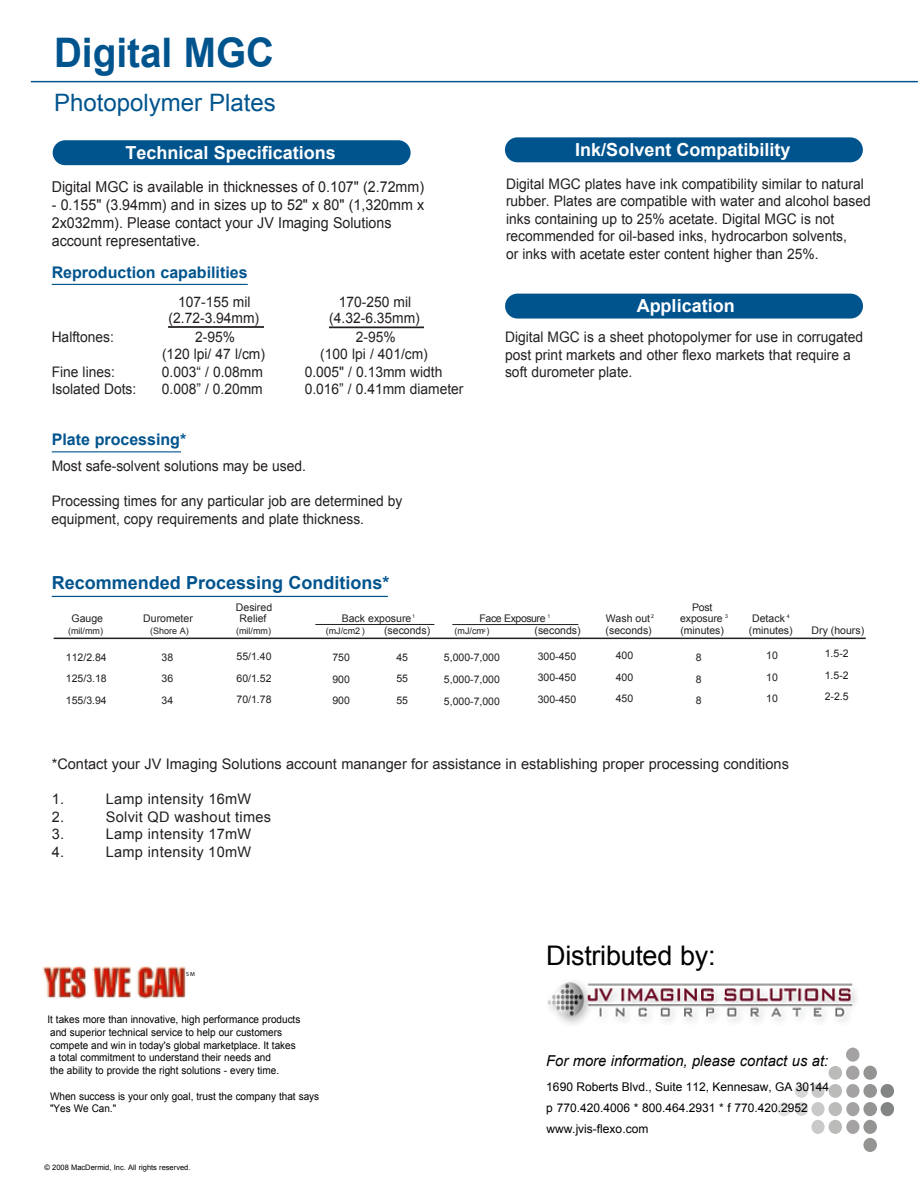
<style>
.page{position:relative;width:918px;height:1188px;background:#fff}
.page>*{position:absolute;margin:0;border:0;box-sizing:border-box;transform-origin:0 0}
.t1{font:700 40.8px "Arial";color:#00548e;scale:.95 1}
.t2{font:27px "Arial";letter-spacing:-.01em;color:#000}
.t3{font:24px "Arial";color:#00548e}
.t4{font:700 18px "Arial";color:#fff}
.t5{font:700 18px "Arial";color:#00548e}
.t6{font:700 16.05px "Arial";color:#00548e}
.t7{font:15px/18px "Arial";color:#231f20;scale:.95 1}
.t8{font:italic 15px "Arial";color:#000}
.t9{font:14.55px/17.5px "Arial";color:#231f20;scale:.95 1}
.t10{font:14.55px "Arial";color:#231f20}
.t11{font:14.55px "Arial";letter-spacing:.02em;color:#231f20}
.t12{font:12px/21.3px "Arial";color:#000}
.t13{font:10.5px/12.8px "Arial";color:#000;scale:.95 1}
.t14{font:10.5px/21.6px "Arial";color:#231f20;text-align:justify}
.t15{font:10.5px "Arial";letter-spacing:-.04em;color:#231f20}
.t16{font:9px "Arial";color:#231f20}
.t17{font:7.5px "Arial";color:#000}
.t18{font:6px "Myriad";color:#000}
.t19{font:4.5px "Arial";color:#231f20}
</style>
<div class="page">
<hr style="left:31px;top:81px;width:887px;height:1px;background:#00548e">
<div style="left:53px;top:140px;width:358px;height:25px;background:#00548e;border-radius:12px"></div>
<hr style="left:52px;top:284px;width:196px;height:1px;background:#00548e">
<div style="left:505px;top:137px;width:358px;height:25px;background:#00548e;border-radius:12px"></div>
<hr style="left:52px;top:451px;width:129px;height:1px;background:#00548e">
<hr style="left:168px;top:326px;width:96px;height:2px;background:#231f20">
<hr style="left:329px;top:326px;width:95px;height:2px;background:#231f20">
<div style="left:505px;top:294px;width:358px;height:25px;background:#00548e;border-radius:12px"></div>
<hr style="left:52px;top:596px;width:336px;height:1px;background:#00548e">
<hr style="left:54px;top:638px;width:812px;height:1px;background:#231f20">
<hr style="left:315px;top:624px;width:119px;height:1px;background:#231f20">
<hr style="left:452px;top:624px;width:126px;height:1px;background:#231f20">
<img style="left:42px;top:966px;width:144px;height:33px">
<img style="left:547px;top:981px;width:310px;height:43px">
<div style="left:795px;top:1084px;width:13px;height:14px;background:#d8d7d7;border-radius:50%"></div>
<div style="left:777px;top:1102px;width:14px;height:14px;background:#e3e4e3;border-radius:50%"></div>
<div style="left:829px;top:1066px;width:13px;height:14px;background:#bbbbba;border-radius:50%"></div>
<div style="left:846px;top:1066px;width:13px;height:14px;background:#a4a2a2;border-radius:50%"></div>
<div style="left:846px;top:1048px;width:13px;height:14px;background:#a4a2a2;border-radius:50%"></div>
<div style="left:863px;top:1066px;width:14px;height:14px;background:#949493;border-radius:50%"></div>
<div style="left:811px;top:1084px;width:14px;height:14px;background:#c9c9ca;border-radius:50%"></div>
<div style="left:829px;top:1084px;width:13px;height:14px;background:#bbbbba;border-radius:50%"></div>
<div style="left:846px;top:1084px;width:13px;height:14px;background:#a4a2a2;border-radius:50%"></div>
<div style="left:863px;top:1084px;width:14px;height:14px;background:#949493;border-radius:50%"></div>
<div style="left:811px;top:1102px;width:14px;height:14px;background:#c9c9ca;border-radius:50%"></div>
<div style="left:795px;top:1102px;width:13px;height:14px;background:#d8d7d7;border-radius:50%"></div>
<div style="left:829px;top:1102px;width:13px;height:14px;background:#bbbbba;border-radius:50%"></div>
<div style="left:846px;top:1102px;width:13px;height:14px;background:#a4a2a2;border-radius:50%"></div>
<div style="left:863px;top:1102px;width:14px;height:14px;background:#949493;border-radius:50%"></div>
<div style="left:881px;top:1084px;width:13px;height:14px;background:#838484;border-radius:50%"></div>
<div style="left:881px;top:1102px;width:13px;height:14px;background:#838484;border-radius:50%"></div>
<div style="left:811px;top:1120px;width:14px;height:14px;background:#c9c9ca;border-radius:50%"></div>
<div style="left:829px;top:1120px;width:13px;height:14px;background:#bbbbba;border-radius:50%"></div>
<div style="left:846px;top:1120px;width:13px;height:14px;background:#a4a2a2;border-radius:50%"></div>
<div style="left:863px;top:1120px;width:14px;height:14px;background:#949493;border-radius:50%"></div>
<div style="left:863px;top:1138px;width:14px;height:14px;background:#949493;border-radius:50%"></div>
<h1 class="t1" style="left:54px;top:26px;width:233px">Digital MGC</h1>
<h3 class="t3" style="left:54px;top:87px;width:223px">Photopolymer Plates</h3>
<p class="t4" style="left:125px;top:141px;width:212px">Technical Specifications</p>
<p class="t7" style="left:52px;top:178px;width:393px">Digital MGC is available in thicknesses of 0.107" (2.72mm)</p>
<p class="t7" style="left:52px;top:196px;width:394px">- 0.155" (3.94mm) and in sizes up to 52" x 80" (1,320mm x<br>2x032mm). Please contact your JV Imaging Solutions account representative.</p>
<p class="t6" style="left:52px;top:261px;width:197px">Reproduction capabilities</p>
<p class="t9" style="left:178px;top:293px;width:78px">107-155 mil</p>
<p class="t9" style="left:339px;top:293px;width:78px">170-250 mil</p>
<p class="t9" style="left:169px;top:309px;width:97px">(2.72-3.94mm)</p>
<p class="t9" style="left:329px;top:309px;width:97px">(4.32-6.35mm)</p>
<p class="t9" style="left:52px;top:328px;width:67px">Halftones:</p>
<p class="t9" style="left:195px;top:328px;width:43px">2-95%</p>
<p class="t9" style="left:356px;top:328px;width:43px">2-95%</p>
<p class="t9" style="left:162px;top:346px;width:110px">(120 lpi/ 47 l/cm)</p>
<p class="t9" style="left:320px;top:346px;width:115px">(100 lpi / 401/cm)</p>
<p class="t9" style="left:52px;top:363px;width:68px">Fine lines:</p>
<p class="t9" style="left:162px;top:363px;width:108px">0.003“ / 0.08mm</p>
<p class="t9" style="left:305px;top:363px;width:146px">0.005" / 0.13mm width</p>
<p class="t9" style="left:52px;top:381px;width:91px">Isolated Dots:</p>
<p class="t9" style="left:162px;top:381px;width:108px">0.008” / 0.20mm</p>
<p class="t9" style="left:305px;top:381px;width:169px">0.016” / 0.41mm diameter</p>
<p class="t6" style="left:52px;top:429px;width:136px">Plate processing*</p>
<p class="t9" style="left:52px;top:457px;width:269px">Most safe-solvent solutions may be used.</p>
<p class="t9" style="left:52px;top:492px;width:371px">Processing times for any particular job are determined by equipment, copy requirements and plate thickness.</p>
<p class="t5" style="left:52px;top:571px;width:339px">Recommended Processing Conditions*</p>
<p class="t14" style="left:236px;top:597px;width:38px">Desired</p>
<p class="t4" style="left:575px;top:138px;width:217px">Ink/Solvent Compatibility</p>
<p class="t9" style="left:506px;top:175px;width:386px">Digital MGC plates have ink compatibility similar to natural rubber. Plates are compatible with water and alcohol based inks containing up to 25% acetate. Digital MGC is not recommended for oil-based inks, hydrocarbon solvents,<br>or inks with acetate ester content higher than 25%.</p>
<p class="t4" style="left:637px;top:294px;width:100px">Application</p>
<p class="t9" style="left:505px;top:329px;width:378px">Digital MGC is a sheet photopolymer for use in corrugated post print markets and other flexo markets that require a soft durometer plate.</p>
<p class="t14" style="left:692px;top:597px;width:22px">Post</p>
<p class="t14" style="left:72px;top:607px;width:33px">Gauge</p>
<p class="t14" style="left:66px;top:646px;width:42px">112/2.84<br>125/3.18<br>155/3.94</p>
<p class="t14" style="left:240px;top:607px;width:28px">Relief</p>
<p class="t14" style="left:342px;top:607px;width:75px">Back exposure<sup>1</sup></p>
<p class="t14" style="left:332px;top:647px;width:19px">750<br>900<br>900</p>
<p class="t14" style="left:396px;top:646px;width:13px">45<br>55<br>55</p>
<p class="t15" style="left:480px;top:611px;width:72px">Face Exposure <sup>1</sup></p>
<p class="t14" style="left:444px;top:647px;width:58px">5,000-7,000<br>5,000-7,000<br>5,000-7,000</p>
<p class="t14" style="left:606px;top:612px;width:50px;line-height:12.1px">Wash out <sup>2 </sup>(seconds)</p>
<p class="t14" style="left:616px;top:645px;width:19px">400<br>400<br>450</p>
<p class="t14" style="left:680px;top:607px;width:49px">exposure <sup>3</sup></p>
<p class="t14" style="left:696px;top:647px;width:7px">8<br>8<br>8</p>
<p class="t14" style="left:766px;top:644px;width:13px">10<br>10<br>10</p>
<p class="t14" style="left:143px;top:607px;width:51px">Durometer</p>
<p class="t14" style="left:162px;top:646px;width:13px">38<br>36<br>34</p>
<p class="t14" style="left:752px;top:607px;width:39px">Detack <sup>4</sup></p>
<p class="t16" style="left:455px;top:625px;width:36px">(mJ/cm )</p>
<p class="t14" style="left:749px;top:619px;width:45px">(minutes)</p>
<p class="t16" style="left:150px;top:625px;width:40px">(Shore A)</p>
<p class="t14" style="left:535px;top:619px;width:48px">(seconds)</p>
<p class="t16" style="left:326px;top:625px;width:41px">(mJ/cm2 )</p>
<p class="t14" style="left:384px;top:619px;width:48px">(seconds)</p>
<p class="t14" style="left:680px;top:619px;width:45px">(minutes)</p>
<p class="t14" style="left:812px;top:619px;width:54px">Dry (hours)</p>
<p class="t16" style="left:68px;top:625px;width:36px">(mil/mm)</p>
<p class="t16" style="left:236px;top:625px;width:36px">(mil/mm)</p>
<p class="t19" style="left:483px;top:627px;width:4px">2</p>
<p class="t14" style="left:825px;top:643px;width:25px">1.5-2<br>1.5-2<br>2-2.5</p>
<p class="t14" style="left:538px;top:645px;width:40px">300-450<br>300-450<br>300-450</p>
<p class="t14" style="left:237px;top:646px;width:37px">55/1.40<br>60/1.52<br>70/1.78</p>
<p class="t10" style="left:52px;top:755px;width:739px">*Contact your JV Imaging Solutions account mananger for assistance in establishing proper processing conditions</p>
<p class="t10" style="left:52px;top:790px;width:14px">1.</p>
<p class="t11" style="left:106px;top:790px;width:147px">Lamp intensity 16mW</p>
<p class="t10" style="left:52px;top:807px;width:14px">2.</p>
<p class="t11" style="left:106px;top:807px;width:167px">Solvit QD washout times</p>
<p class="t10" style="left:52px;top:825px;width:14px">3.</p>
<p class="t11" style="left:106px;top:825px;width:147px">Lamp intensity 17mW</p>
<p class="t10" style="left:52px;top:842px;width:14px">4.</p>
<p class="t11" style="left:106px;top:842px;width:147px">Lamp intensity 10mW</p>
<p class="t18" style="left:186px;top:971px;width:10px">SM</p>
<p class="t13" style="left:47px;top:1013px;width:268px">It takes more than innovative, high performance products and superior technical service to help our customers compete and win in today's global marketplace. It takes a total commitment to understand their needs and<br>the ability to provide the right solutions - every time.</p>
<p class="t13" style="left:50px;top:1090px;width:285px">When success is your only goal, trust the company that says "Yes We Can."</p>
<p class="t17" style="left:44px;top:1162px;width:148px">© 2008 MacDermid, Inc. All rights reserved.</p>
<h2 class="t2" style="left:546px;top:938px;width:171px">Distributed by:</h2>
<p class="t8" style="left:546px;top:1051px;width:283px">For more information, please contact us at:</p>
<p class="t12" style="left:546px;top:1076px;width:284px">1690 Roberts Blvd., Suite 112, Kennesaw, GA 30144 p 770.420.4006 * 800.464.2931 * f 770.420.2952 www.jvis-flexo.com</p>
</div>
